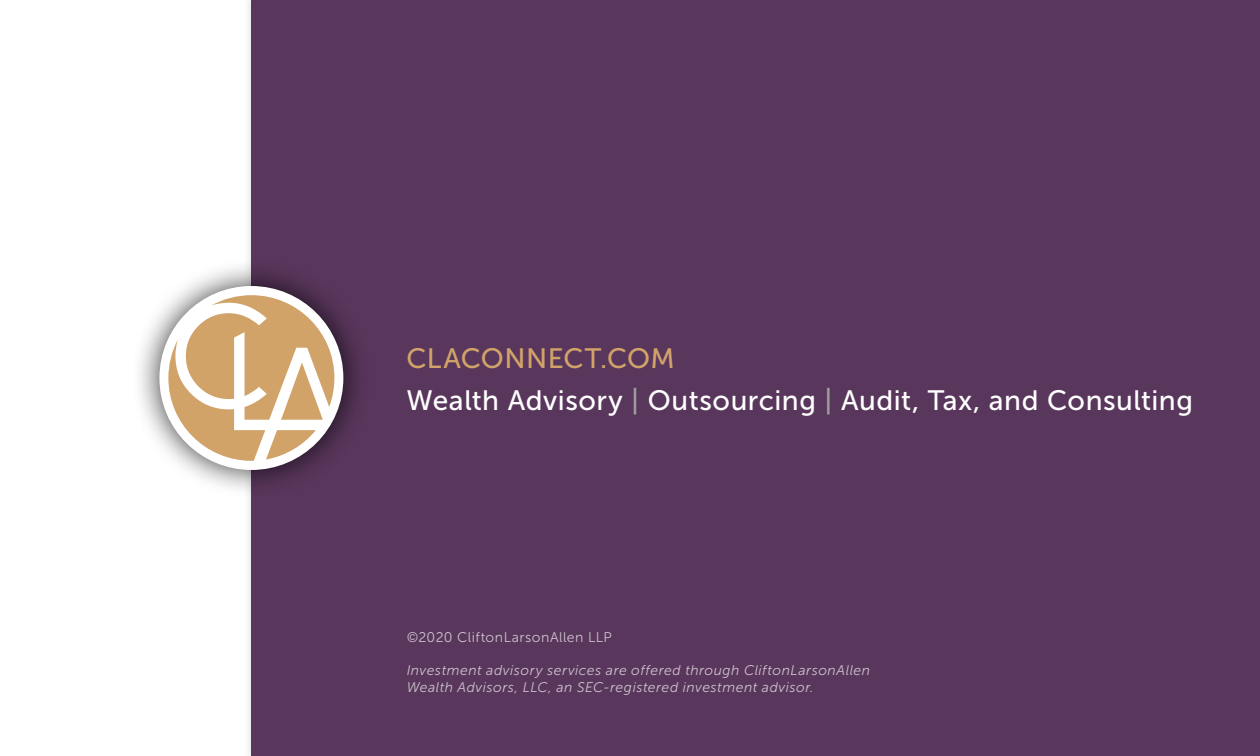
<style>
.page{position:relative;width:1260px;height:756px;background:#fff}
.page>*{position:absolute;margin:0;border:0;box-sizing:border-box;transform-origin:0 0}
.t1{font:28px/42px "Museo Sans 500";letter-spacing:.015em;color:#fff}
.t2{font:italic 14px/16.8px "Museo Sans 300";letter-spacing:.035em;color:#fff}
.t3{font:14px "Museo Sans 300";letter-spacing:.035em;color:#fff}
.s1{color:#d1a369}
.s2{color:#a0a0a0}
</style>
<div class="page">
<div style="left:251px;top:0;width:1009px;height:756px;background:#59365c"></div>
<div style="left:131px;top:258px;width:241px;height:241px;background:#000;opacity:.75"></div>
<div style="left:159px;top:286px;width:184px;height:184px;background:#fff;border-radius:50%"></div>
<svg style="left:168px;top:295px;width:166px;height:166px"></svg>
<h1 class="t1" style="left:407px;top:337px;width:788px"><span class="s1">CLACONNECT.COM<br></span>Wealth Advisory <span class="s2">|</span> Outsourcing <span class="s2">|</span> Audit, Tax, and Consulting</h1>
<p class="t3" style="left:407px;top:629px;width:207px">©2020 CliftonLarsonAllen LLP</p>
<p class="t2" style="left:407px;top:662px;width:465px">Investment advisory services are offered through CliftonLarsonAllen<br>Wealth Advisors, LLC, an SEC-registered investment advisor.</p>
</div>
